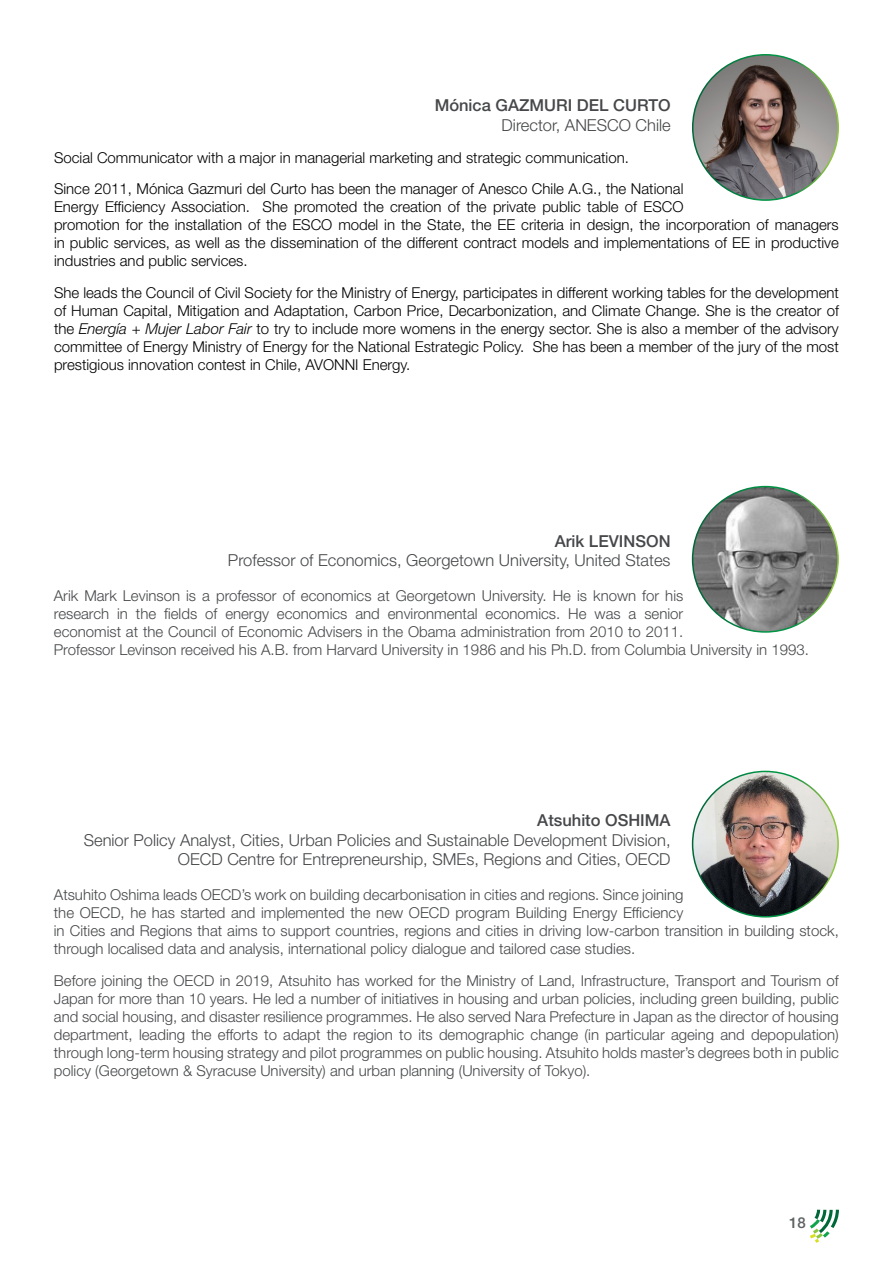
<style>
.page{position:relative;width:893px;height:1263px;background:#fff}
.page>*{position:absolute;margin:0;border:0;box-sizing:border-box;transform-origin:0 0}
.t1{font:300 16.5px/19.8px "Helvetica Neue LT Std";color:#454749;text-align:right}
.t2{font:500 16.5px "Helvetica Neue LT Std";color:#454749}
.t3{font:300 15px/18px "Helvetica Neue LT Std";color:#454749}
.t4{font:300 15px/18px "Helvetica Neue LT Std";color:#000}
.t5{font:500 15px "Helvetica Neue LT Std";color:#5d6162}
.s1{font-style:italic}
</style>
<div class="page">
<svg style="left:810px;top:1210px;width:29px;height:33px"></svg>
<img style="left:693px;top:55px;width:145px;height:145px;border-radius:73px">
<img style="left:693px;top:487px;width:145px;height:145px;border-radius:73px">
<img style="left:693px;top:771px;width:145px;height:146px;border-radius:73px">
<p class="t2" style="left:435px;top:96px;width:237px">Mónica GAZMURI DEL CURTO</p>
<p class="t1" style="left:502px;top:115px;width:171px">Director, ANESCO Chile</p>
<p class="t4" style="left:54px;top:141px;width:631px;line-height:31.5px">Social Communicator with a major in managerial marketing and strategic communication.<br>Since 2011, Mónica Gazmuri del Curto has been the manager of Anesco Chile A.G., the National</p>
<p class="t4" style="left:54px;top:197px;width:786px">Energy Efficiency Association. She promoted the creation of the private public table of ESCO<br>promotion for the installation of the ESCO model in the State, the EE criteria in design, the incorporation of managers in public services, as well as the dissemination of the different contract models and implementations of EE in productive industries and public services.</p>
<p class="t4" style="left:54px;top:283px;width:786px;text-align:justify">She leads the Council of Civil Society for the Ministry of Energy, participates in different working tables for the development of Human Capital, Mitigation and Adaptation, Carbon Price, Decarbonization, and Climate Change. She is the creator of the <span class="s1">Energía + Mujer Labor Fair</span> to try to include more womens in the energy sector. She is also a member of the advisory committee of Energy Ministry of Energy for the National Estrategic Policy. She has been a member of the jury of the most prestigious innovation contest in Chile, AVONNI Energy.</p>
<p class="t2" style="left:555px;top:531px;width:117px">Arik LEVINSON</p>
<p class="t1" style="left:228px;top:550px;width:444px">Professor of Economics, Georgetown University, United States</p>
<p class="t3" style="left:54px;top:587px;width:756px">Arik Mark Levinson is a professor of economics at Georgetown University. He is known for his<br>research in the fields of energy economics and environmental economics. He was a senior<br>economist at the Council of Economic Advisers in the Obama administration from 2010 to 2011.<br>Professor Levinson received his A.B. from Harvard University in 1986 and his Ph.D. from Columbia University in 1993.</p>
<p class="t2" style="left:537px;top:810px;width:135px">Atsuhito OSHIMA</p>
<p class="t1" style="left:84px;top:829px;width:588px">Senior Policy Analyst, Cities, Urban Policies and Sustainable Development Division,<br>OECD Centre for Entrepreneurship, SMEs, Regions and Cities, OECD</p>
<p class="t3" style="left:54px;top:886px;width:786px">Atsuhito Oshima leads OECD’s work on building decarbonisation in cities and regions. Since joining<br>the OECD, he has started and implemented the new OECD program Building Energy Efficiency<br>in Cities and Regions that aims to support countries, regions and cities in driving low-carbon transition in building stock, through localised data and analysis, international policy dialogue and tailored case studies.</p>
<p class="t3" style="left:54px;top:971px;width:787px;text-align:justify">Before joining the OECD in 2019, Atsuhito has worked for the Ministry of Land, Infrastructure, Transport and Tourism of Japan for more than 10 years. He led a number of initiatives in housing and urban policies, including green building, public and social housing, and disaster resilience programmes. He also served Nara Prefecture in Japan as the director of housing department, leading the efforts to adapt the region to its demographic change (in particular ageing and depopulation) through long-term housing strategy and pilot programmes on public housing. Atsuhito holds master’s degrees both in public policy (Georgetown &amp; Syracuse University) and urban planning (University of Tokyo).</p>
<p class="t5" style="left:789px;top:1213px;width:18px">18</p>
</div>
